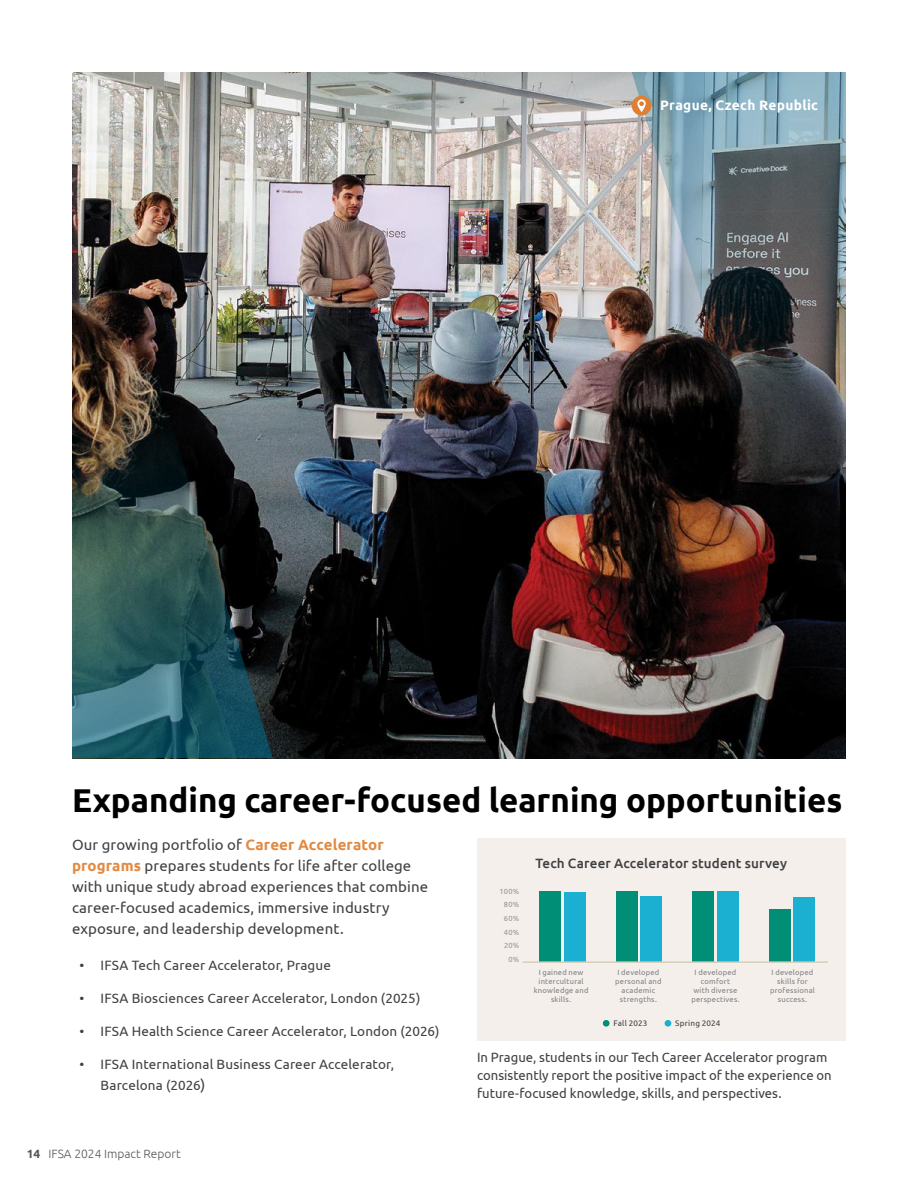
<style>
.page{position:relative;width:918px;height:1188px;background:#fff}
.page>*{position:absolute;margin:0;border:0;box-sizing:border-box;transform-origin:0 0}
.t1{font:700 33px "Ubuntu";color:#000}
.t2{font:15px/21px "Ubuntu";letter-spacing:.005em;color:#404042}
.t3{font:700 13.65px "Ubuntu";letter-spacing:.025em;color:#fff}
.t4{font:13.5px/18px "Ubuntu";letter-spacing:.005em;color:#404042}
.t5{font:500 13.5px "Ubuntu";letter-spacing:.01em;color:#404042}
.t6{font:300 12px "Ubuntu";color:#57585b}
.t7{font:8.1px "Ubuntu";letter-spacing:.025em;color:#404042}
.t8{font:7.65px/9.1px "Ubuntu";letter-spacing:.025em;color:#808284;text-align:center}
.t9{font:7.5px/13.6px "Ubuntu";letter-spacing:.035em;color:#939597;text-align:right}
.s1{font-weight:700;color:#e18a43}
.s2{font-size:15px}
.s3{font-weight:700}
</style>
<div class="page">
<img style="left:72px;top:72px;width:560px;height:687px">
<img style="left:72px;top:97px;width:201px;height:661px">
<img style="left:632px;top:72px;width:214px;height:687px">
<div style="left:632px;top:96px;width:19px;height:19px;background:#de7f32;border-radius:50%"></div>
<svg style="left:637px;top:99px;width:9px;height:13px"></svg>
<div style="left:477px;top:838px;width:369px;height:202px;background:#f4efeb"></div>
<div style="left:603px;top:1020px;width:7px;height:7px;background:#008e77;border-radius:50%"></div>
<div style="left:665px;top:1020px;width:6px;height:7px;background:#1bb0d1;border-radius:50%"></div>
<div style="left:539px;top:891px;width:22px;height:70px;background:#008e77"></div>
<div style="left:564px;top:892px;width:21px;height:69px;background:#1bb0d1"></div>
<div style="left:616px;top:891px;width:22px;height:70px;background:#008e77"></div>
<div style="left:640px;top:896px;width:22px;height:65px;background:#1bb0d1"></div>
<div style="left:693px;top:891px;width:21px;height:70px;background:#008e77"></div>
<div style="left:717px;top:891px;width:21px;height:70px;background:#1bb0d1"></div>
<div style="left:769px;top:909px;width:22px;height:52px;background:#008e77"></div>
<div style="left:794px;top:897px;width:21px;height:64px;background:#1bb0d1"></div>
<hr style="left:523px;top:961px;width:305px;height:2px;background:#d6cfb9">
<p class="t3" style="left:660px;top:97px;width:159px">Prague, Czech Republic</p>
<h1 class="t1" style="left:72px;top:780px;width:772px">Expanding career-focused learning opportunities</h1>
<p class="t2" style="left:72px;top:834px;width:358px">Our growing portfolio of <span class="s1">Career Accelerator programs</span> prepares students for life after college with unique study abroad experiences that combine career-focused academics, immersive industry exposure, and leadership development.</p>
<p class="t4" style="left:80px;top:956px;width:253px">• IFSA Tech Career Accelerator, Prague</p>
<p class="t4" style="left:80px;top:989px;width:342px">• IFSA Biosciences Career Accelerator, London (2025)</p>
<p class="t4" style="left:80px;top:1022px;width:362px">• IFSA Health Science Career Accelerator, London (2026)</p>
<p class="t4" style="left:101px;top:1053px;width:295px;line-height:21px;text-indent:-21px">• IFSA International Business Career Accelerator,<br>Barcelona (2026<span class="s2">)</span></p>
<p class="t6" style="left:27px;top:1146px;width:155px"><span class="s3">14</span> IFSA 2024 Impact Report</p>
<p class="t9" style="left:500px;top:884px;width:21px">100%<br>80%<br>60%<br>40%<br>20%<br>0%</p>
<p class="t5" style="left:535px;top:854px;width:253px">Tech Career Accelerator student survey</p>
<p class="t8" style="left:534px;top:967px;width:56px">I gained new intercultural knowledge and skills.</p>
<p class="t8" style="left:615px;top:967px;width:48px">I developed personal and academic strengths.</p>
<p class="t8" style="left:691px;top:967px;width:50px">I developed comfort<br>with diverse perspectives.</p>
<p class="t8" style="left:770px;top:967px;width:46px">I developed skills for professional success.</p>
<p class="t7" style="left:614px;top:1018px;width:35px">Fall 2023</p>
<p class="t7" style="left:675px;top:1018px;width:46px">Spring 2024</p>
<p class="t4" style="left:477px;top:1048px;width:356px">In Prague, students in our Tech Career Accelerator program consistently report the positive impact of the experience on future-focused knowledge, skills, and perspectives.</p>
</div>
